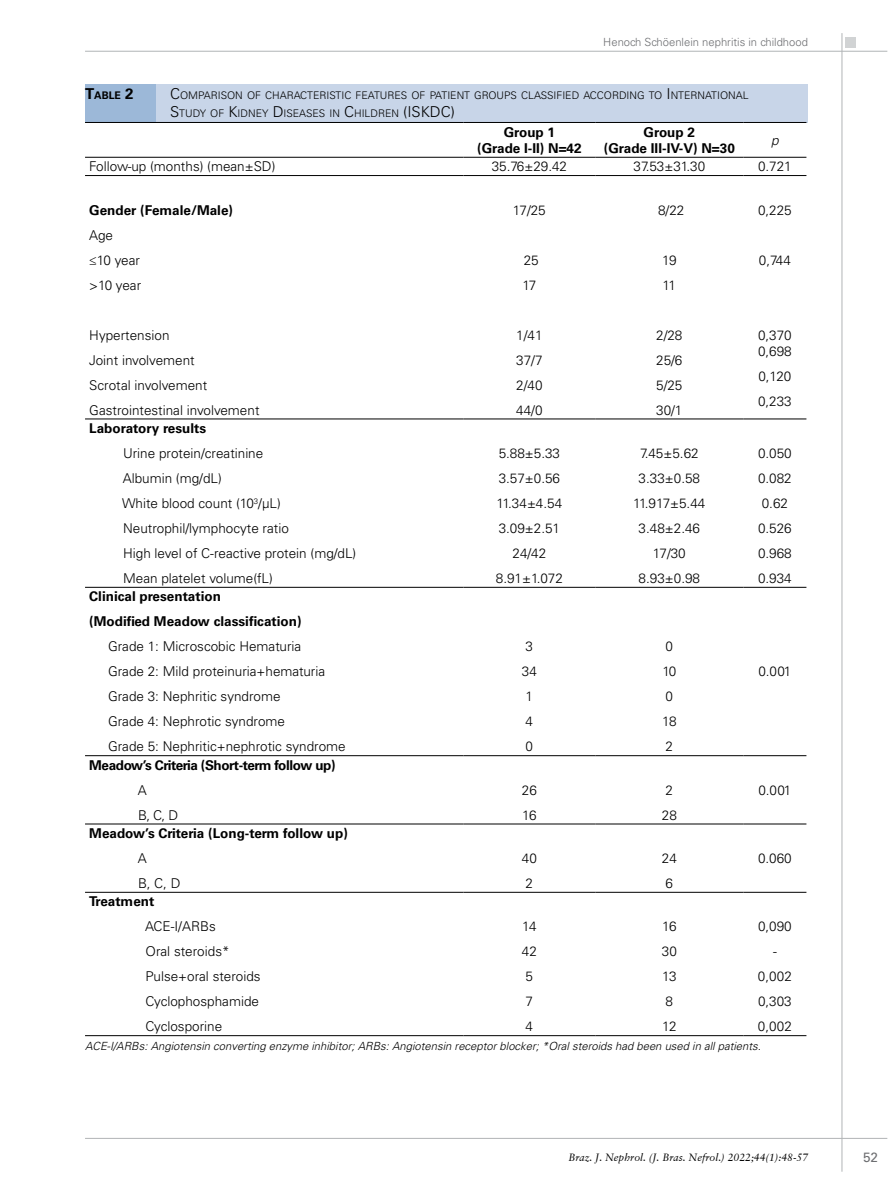
<style>
.page{position:relative;width:893px;height:1191px;background:#fff}
.page>*{position:absolute;margin:0;border:0;box-sizing:border-box;transform-origin:0 0}
.t1{font:300 13.5px/25px "Univers LT Std";color:#000}
.t2{font:700 13.5px/16.5px "Univers LT Std";color:#000;text-align:center}
.t3{font:700 13.5px "Univers LT Std";letter-spacing:-.03em;color:#000}
.t4{font:13.5px "Univers LT Std";color:#6d6e71}
.t5{font:italic 300 13.5px "Univers LT Std";color:#000}
.t6{font:italic 300 11.25px "Univers LT Std";color:#000}
.t7{font:300 11.25px "Univers LT Std";color:#6d6e71}
.t8{font:300 10.5px/18px "Univers LT Std";color:#000}
.t9{font:italic 10.5px "Garamond Retrospective S Si";color:#000}
.t10{font:700 10.5px "Univers LT Std";color:#000}
.s1{font-size:15px}
</style>
<div class="page">
<div style="left:845px;top:37px;width:11px;height:11px;background:#d1d3d4"></div>
<hr style="left:85px;top:51px;width:802px;height:1px;background:#b1b4b6">
<hr style="left:842px;top:33px;width:1px;height:1138px;background:#b1b4b6">
<hr style="left:85px;top:1138px;width:802px;height:1px;background:#b1b4b6">
<div style="left:85px;top:84px;width:723px;height:39px;background:#c8d5e8"></div>
<div style="left:85px;top:84px;width:70px;height:39px;background:#9cb8d8"></div>
<hr style="left:85px;top:122px;width:378px;height:1px;background:#000">
<hr style="left:463px;top:122px;width:132px;height:1px;background:#000">
<hr style="left:595px;top:122px;width:148px;height:1px;background:#000">
<hr style="left:743px;top:122px;width:63px;height:1px;background:#000">
<hr style="left:85px;top:157px;width:378px;height:1px;background:#000">
<hr style="left:463px;top:157px;width:132px;height:1px;background:#000">
<hr style="left:595px;top:157px;width:148px;height:1px;background:#000">
<hr style="left:743px;top:157px;width:63px;height:1px;background:#000">
<hr style="left:85px;top:175px;width:378px;height:1px;background:#000">
<hr style="left:463px;top:175px;width:132px;height:1px;background:#000">
<hr style="left:595px;top:175px;width:148px;height:1px;background:#000">
<hr style="left:743px;top:175px;width:63px;height:1px;background:#000">
<hr style="left:85px;top:419px;width:378px;height:1px;background:#000">
<hr style="left:463px;top:419px;width:132px;height:1px;background:#000">
<hr style="left:595px;top:419px;width:148px;height:1px;background:#000">
<hr style="left:743px;top:419px;width:63px;height:1px;background:#000">
<hr style="left:85px;top:587px;width:378px;height:1px;background:#000">
<hr style="left:463px;top:587px;width:132px;height:1px;background:#000">
<hr style="left:595px;top:587px;width:148px;height:1px;background:#000">
<hr style="left:743px;top:587px;width:63px;height:1px;background:#000">
<hr style="left:85px;top:755px;width:378px;height:1px;background:#000">
<hr style="left:463px;top:755px;width:132px;height:1px;background:#000">
<hr style="left:595px;top:755px;width:148px;height:1px;background:#000">
<hr style="left:743px;top:755px;width:63px;height:1px;background:#000">
<hr style="left:85px;top:823px;width:378px;height:1px;background:#000">
<hr style="left:463px;top:823px;width:132px;height:1px;background:#000">
<hr style="left:595px;top:823px;width:148px;height:1px;background:#000">
<hr style="left:743px;top:823px;width:63px;height:1px;background:#000">
<hr style="left:85px;top:892px;width:378px;height:1px;background:#000">
<hr style="left:463px;top:892px;width:132px;height:1px;background:#000">
<hr style="left:595px;top:892px;width:148px;height:1px;background:#000">
<hr style="left:743px;top:892px;width:63px;height:1px;background:#000">
<hr style="left:85px;top:1035px;width:378px;height:1px;background:#000">
<hr style="left:463px;top:1035px;width:132px;height:1px;background:#000">
<hr style="left:595px;top:1035px;width:148px;height:1px;background:#000">
<hr style="left:743px;top:1035px;width:63px;height:1px;background:#000">
<p class="t7" style="left:603px;top:36px;width:206px">Henoch Schöenlein nephritis in childhood</p>
<p class="t10" style="left:85px;top:89px;width:50px"><span class="s1">T</span>able <span class="s1">2</span></p>
<p class="t8" style="left:170px;top:86px;width:580px"><span class="s1">C</span>OMPARISON OF CHARACTERISTIC FEATURES OF PATIENT GROUPS CLASSIFIED ACCORDING TO <span class="s1">I</span> NTERNATIONAL<br><span class="s1">S</span>TUDY OF <span class="s1">K</span>IDNEY <span class="s1">D</span> ISEASES IN <span class="s1">C</span>HILDREN <span class="s1">(ISKDC)</span></p>
<p class="t2" style="left:477px;top:124px;width:106px">Group 1<br>(Grade I-II) N=42</p>
<p class="t2" style="left:604px;top:124px;width:132px">Group 2<br>(Grade III-IV-V) N=30</p>
<p class="t5" style="left:771px;top:132px;width:9px">p</p>
<p class="t1" style="left:89px;top:154px;width:188px">Follow-up (months) (mean±SD)</p>
<p class="t1" style="left:492px;top:154px;width:77px">35.76±29.42</p>
<p class="t1" style="left:633px;top:154px;width:73px">37.53±31.30</p>
<p class="t1" style="left:758px;top:154px;width:35px">0.721</p>
<p class="t2" style="left:89px;top:202px;width:145px">Gender (Female/Male)</p>
<p class="t1" style="left:89px;top:222px;width:53px">Age<br>≤10 year &gt;10 year</p>
<p class="t1" style="left:89px;top:322px;width:172px">Hypertension<br>Joint involvement<br>Scrotal involvement<br>Gastrointestinal involvement</p>
<p class="t1" style="left:658px;top:197px;width:28px">8/22</p>
<p class="t1" style="left:662px;top:247px;width:16px">19<br>11</p>
<p class="t1" style="left:513px;top:197px;width:34px">17/25</p>
<p class="t1" style="left:522px;top:247px;width:18px">25<br>17</p>
<p class="t1" style="left:758px;top:197px;width:35px">0,225</p>
<p class="t1" style="left:759px;top:247px;width:33px">0,744</p>
<p class="t1" style="left:656px;top:322px;width:28px;text-align:justify">2/28<br>25/6<br>5/25<br>30/1</p>
<p class="t1" style="left:516px;top:322px;width:28px;text-align:justify">1/41<br>37/7<br>2/40<br>44/0</p>
<p class="t1" style="left:758px;top:326px;width:35px;line-height:16.5px">0,370<br>0,698</p>
<p class="t1" style="left:758px;top:364px;width:35px">0,120<br>0,233</p>
<p class="t2" style="left:89px;top:420px;width:118px">Laboratory results</p>
<p class="t1" style="left:122px;top:440px;width:236px">Urine protein/creatinine<br>Albumin (mg/dL)<br>White blood count (10<sup>3</sup>/µL)<br>Neutrophil/lymphocyte ratio<br>High level of C-reactive protein (mg/dL)<br>Mean platelet volume(fL)</p>
<p class="t1" style="left:496px;top:441px;width:69px;text-align:center">5.88±5.33<br>3.57±0.56<br>11.34±4.54<br>3.09±2.51<br>24/42<br>8.91±1.072</p>
<p class="t1" style="left:633px;top:441px;width:74px;text-align:center">7.45±5.62<br>3.33±0.58<br>11.917±5.44<br>3.48±2.46<br>17/30<br>8.93±0.98</p>
<p class="t1" style="left:758px;top:440px;width:35px">0.050<br>0.082<br>0.62<br>0.526<br>0.968<br>0.934</p>
<p class="t2" style="left:89px;top:584px;width:214px;line-height:25px;text-align:left">Clinical presentation<br>(Modified Meadow classification)</p>
<p class="t1" style="left:108px;top:634px;width:239px">Grade 1: Microscobic Hematuria<br>Grade 2: Mild proteinuria+hematuria Grade 3: Nephritic syndrome<br>Grade 4: Nephrotic syndrome<br>Grade 5: Nephritic+nephrotic syndrome</p>
<p class="t1" style="left:522px;top:634px;width:17px">3<br>34<br>1<br>4<br>0</p>
<p class="t1" style="left:662px;top:634px;width:16px">0<br>10<br>0<br>18<br>2</p>
<p class="t1" style="left:758px;top:659px;width:35px">0.001</p>
<p class="t3" style="left:89px;top:757px;width:248px">Meadow’s Criteria (Short-term follow up)</p>
<p class="t1" style="left:138px;top:777px;width:42px">A<br>B, C, D</p>
<p class="t1" style="left:522px;top:777px;width:17px">26<br>16</p>
<p class="t1" style="left:662px;top:777px;width:17px">2<br>28</p>
<p class="t1" style="left:758px;top:777px;width:35px">0.001</p>
<p class="t2" style="left:89px;top:825px;width:260px">Meadow’s Criteria (Long-term follow up)</p>
<p class="t1" style="left:138px;top:845px;width:44px">A<br>B, C, D</p>
<p class="t1" style="left:522px;top:845px;width:17px">40<br>2</p>
<p class="t1" style="left:662px;top:845px;width:17px">24<br>6</p>
<p class="t1" style="left:758px;top:845px;width:35px">0.060</p>
<p class="t2" style="left:89px;top:893px;width:67px">Treatment</p>
<p class="t1" style="left:145px;top:914px;width:117px">ACE-I/ARBs<br>Oral steroids*<br>Pulse+oral steroids<br>Cyclophosphamide<br>Cyclosporine</p>
<p class="t1" style="left:522px;top:914px;width:17px">14<br>42<br>5<br>7<br>4</p>
<p class="t1" style="left:662px;top:914px;width:17px">16<br>30<br>13<br>8<br>12</p>
<p class="t1" style="left:758px;top:914px;width:36px;text-align:center">0,090 -<br>0,002<br>0,303<br>0,002</p>
<p class="t6" style="left:85px;top:1039px;width:677px">ACE-I/ARBs: Angiotensin converting enzyme inhibitor; ARBs: Angiotensin receptor blocker; *Oral steroids had been used in all patients.</p>
<p class="t9" style="left:568px;top:1151px;width:241px">Braz. J. Nephrol. (J. Bras. Nefrol.) 2022;44(1):48-57</p>
<p class="t4" style="left:863px;top:1149px;width:17px">52</p>
</div>
